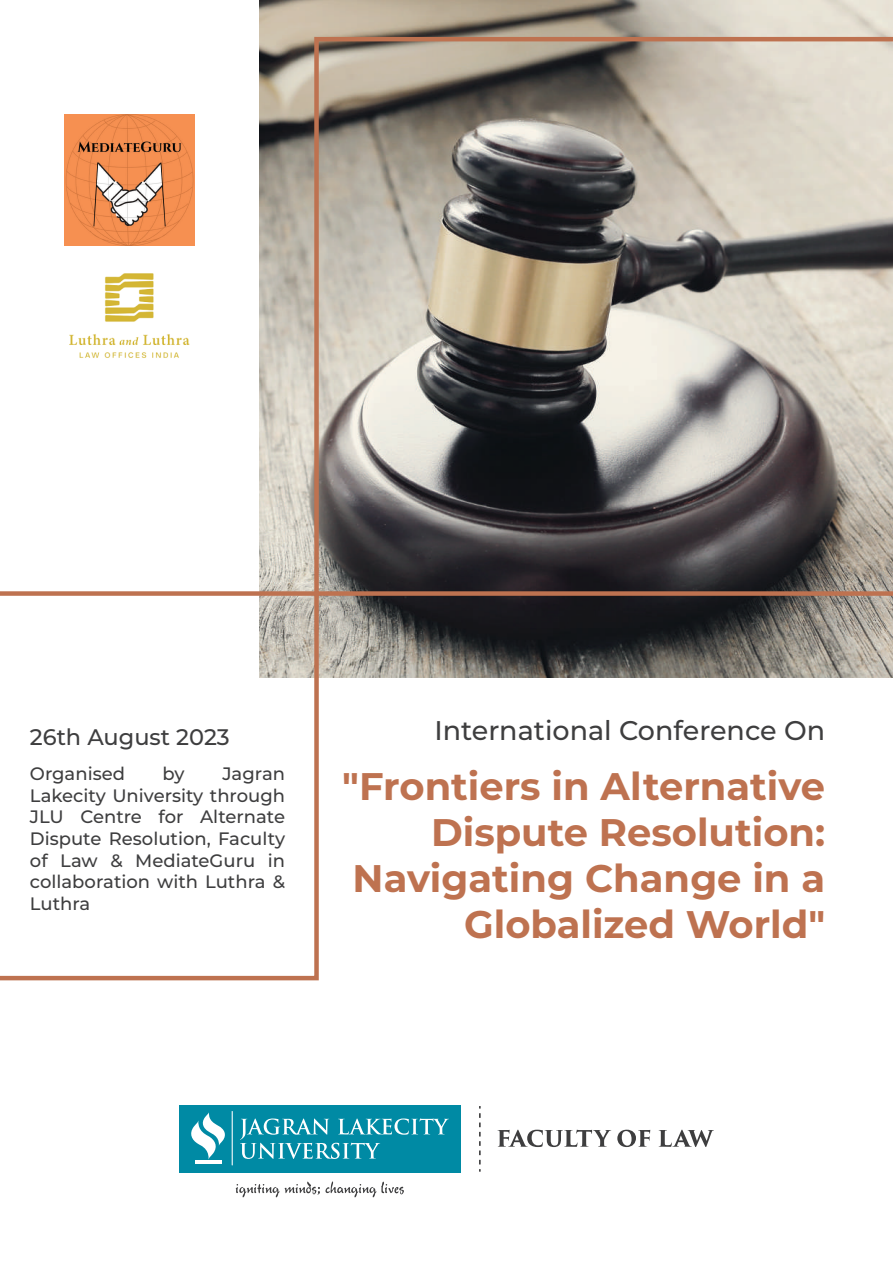
<style>
.page{position:relative;width:893px;height:1263px;background:#fff}
.page>*{position:absolute;margin:0;border:0;box-sizing:border-box;transform-origin:0 0}
.t1{font:700 38.4px/46.2px "Montserrat";color:#be7250;text-align:right}
.t2{font:500 27px "Montserrat";color:#3e3e3f}
.t3{font:500 22.5px "Montserrat";color:#3e3e3f}
.t4{font:500 18px/21.6px "Montserrat";color:#3e3e3f;text-align:justify}
</style>
<div class="page">
<img style="left:64px;top:115px;width:131px;height:130px">
<img style="left:260px;top:0;width:633px;height:678px">
<svg style="left:314px;top:37px;width:579px;height:559px"></svg>
<svg style="left:0;top:591px;width:319px;height:389px"></svg>
<svg style="left:236px;top:1181px;width:168px;height:16px"></svg>
<div style="left:179px;top:1105px;width:282px;height:68px;background:#008aa4"></div>
<hr style="left:195px;top:1160px;width:26px;height:4px;background:#fff">
<svg style="left:191px;top:1112px;width:34px;height:48px"></svg>
<hr style="left:232px;top:1111px;width:1px;height:54px;background:#fff">
<svg style="left:240px;top:1118px;width:209px;height:41px"></svg>
<svg style="left:498px;top:1129px;width:113px;height:18px"></svg>
<svg style="left:617px;top:1130px;width:33px;height:17px"></svg>
<svg style="left:659px;top:1129px;width:55px;height:18px"></svg>
<svg style="left:479px;top:1106px;width:2px;height:66px"></svg>
<img style="left:69px;top:273px;width:121px;height:85px">
<p class="t3" style="left:30px;top:721px;width:201px">26th August 2023</p>
<h2 class="t2" style="left:434px;top:712px;width:392px">International Conference On</h2>
<p class="t4" style="left:30px;top:762px;width:97px">Organised</p>
<p class="t4" style="left:163px;top:762px;width:24px">by</p>
<p class="t4" style="left:30px;top:762px;width:257px;text-indent:192px">Jagran Lakecity University through JLU Centre for Alternate Dispute Resolution, Faculty of Law &amp; MediateGuru in collaboration with Luthra &amp; Luthra</p>
<h1 class="t1" style="left:342px;top:761px;width:484px">"Frontiers in Alternative<br>Dispute Resolution:<br>Navigating Change in a<br>Globalized World"</h1>
</div>
